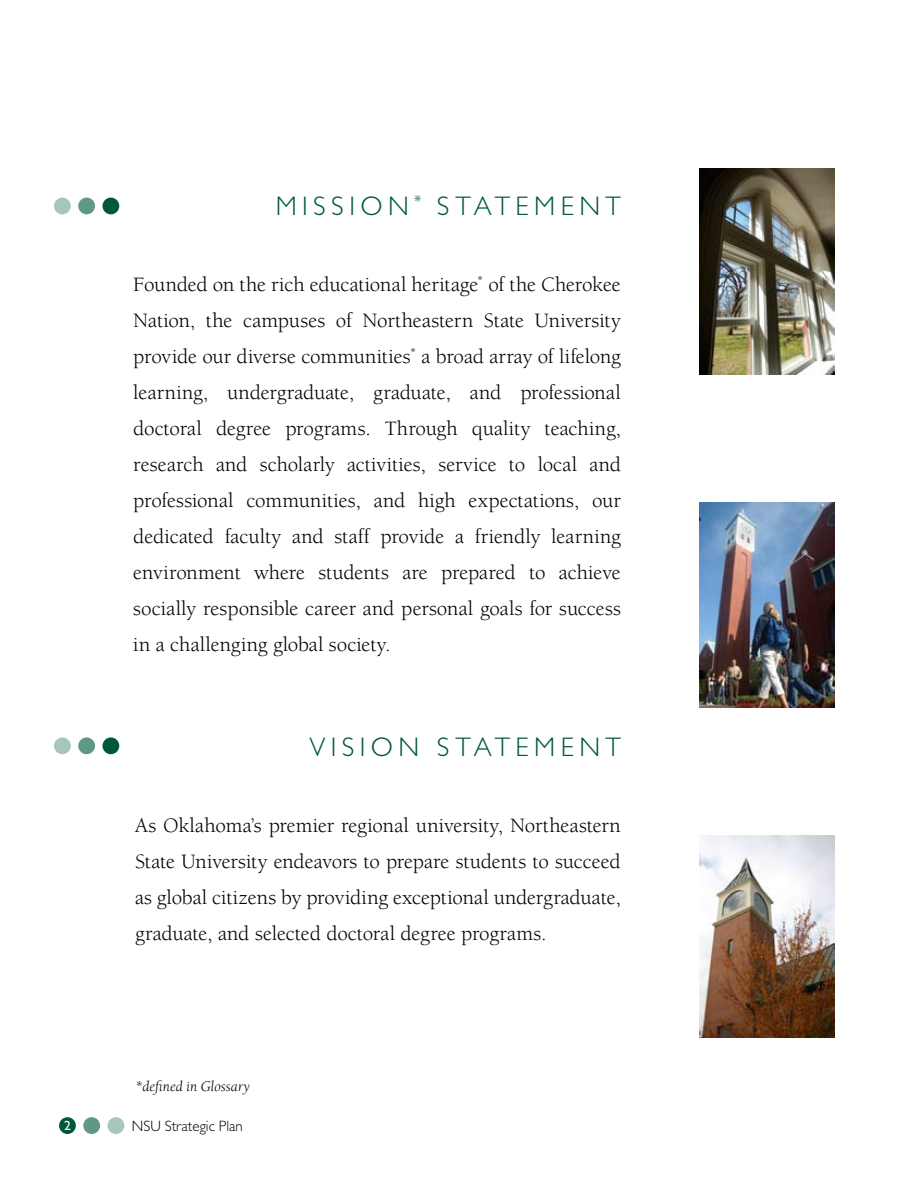
<style>
.page{position:relative;width:918px;height:1188px;background:#fff}
.page>*{position:absolute;margin:0;border:0;box-sizing:border-box;transform-origin:0 0}
.t1{font:27px "Classical Sans Light DTC";letter-spacing:.2em;color:#00573c}
.t2{font:21px/36px "Berkeley";color:#000;text-align:justify}
.t3{font:italic 15px "Berkeley";color:#000}
.t4{font:15px "Classical Sans Light DTC";color:#000}
.t5{font:13.5px "Classical Sans Medium DTC";color:#fff}
</style>
<div class="page">
<div style="left:54px;top:198px;width:17px;height:16px;background:#a6c6bc;border-radius:50%"></div>
<div style="left:102px;top:198px;width:17px;height:16px;background:#00573c;border-radius:50%"></div>
<div style="left:78px;top:198px;width:17px;height:16px;background:#5e9988;border-radius:50%"></div>
<img style="left:700px;top:169px;width:135px;height:206px">
<div style="left:54px;top:737px;width:17px;height:17px;background:#a6c6bc;border-radius:50%"></div>
<div style="left:102px;top:737px;width:17px;height:17px;background:#00573c;border-radius:50%"></div>
<div style="left:78px;top:737px;width:17px;height:17px;background:#5e9988;border-radius:50%"></div>
<div style="left:59px;top:1117px;width:17px;height:17px;background:#00573c;border-radius:50%"></div>
<div style="left:108px;top:1117px;width:16px;height:17px;background:#a6c6bc;border-radius:50%"></div>
<div style="left:83px;top:1117px;width:17px;height:17px;background:#5e9988;border-radius:50%"></div>
<img style="left:700px;top:502px;width:135px;height:206px">
<img style="left:700px;top:835px;width:135px;height:203px">
<p class="t1" style="left:276px;top:191px;width:347px">MISSION <sup>*</sup> STATEMENT</p>
<p class="t2" style="left:133px;top:267px;width:489px">Founded on the rich educational heritage<sup>*</sup> of the Cherokee Nation, the campuses of Northeastern State University provide our diverse communities<sup>*</sup> a broad array of lifelong learning, undergraduate, graduate, and professional doctoral degree programs. Through quality teaching, research and scholarly activities, service to local and professional communities, and high expectations, our dedicated faculty and staff provide a friendly learning environment where students are prepared to achieve socially responsible career and personal goals for success in a challenging global society.</p>
<p class="t1" style="left:309px;top:732px;width:313px">VISION STATEMENT</p>
<p class="t2" style="left:135px;top:807px;width:487px">As Oklahoma’s premier regional university, Northeastern State University endeavors to prepare students to succeed as global citizens by providing exceptional undergraduate, graduate, and selected doctoral degree programs.</p>
<p class="t3" style="left:135px;top:1079px;width:117px">*defined in Glossary</p>
<p class="t5" style="left:64px;top:1118px;width:8px">2</p>
<p class="t4" style="left:132px;top:1118px;width:113px">NSU Strategic Plan</p>
</div>
